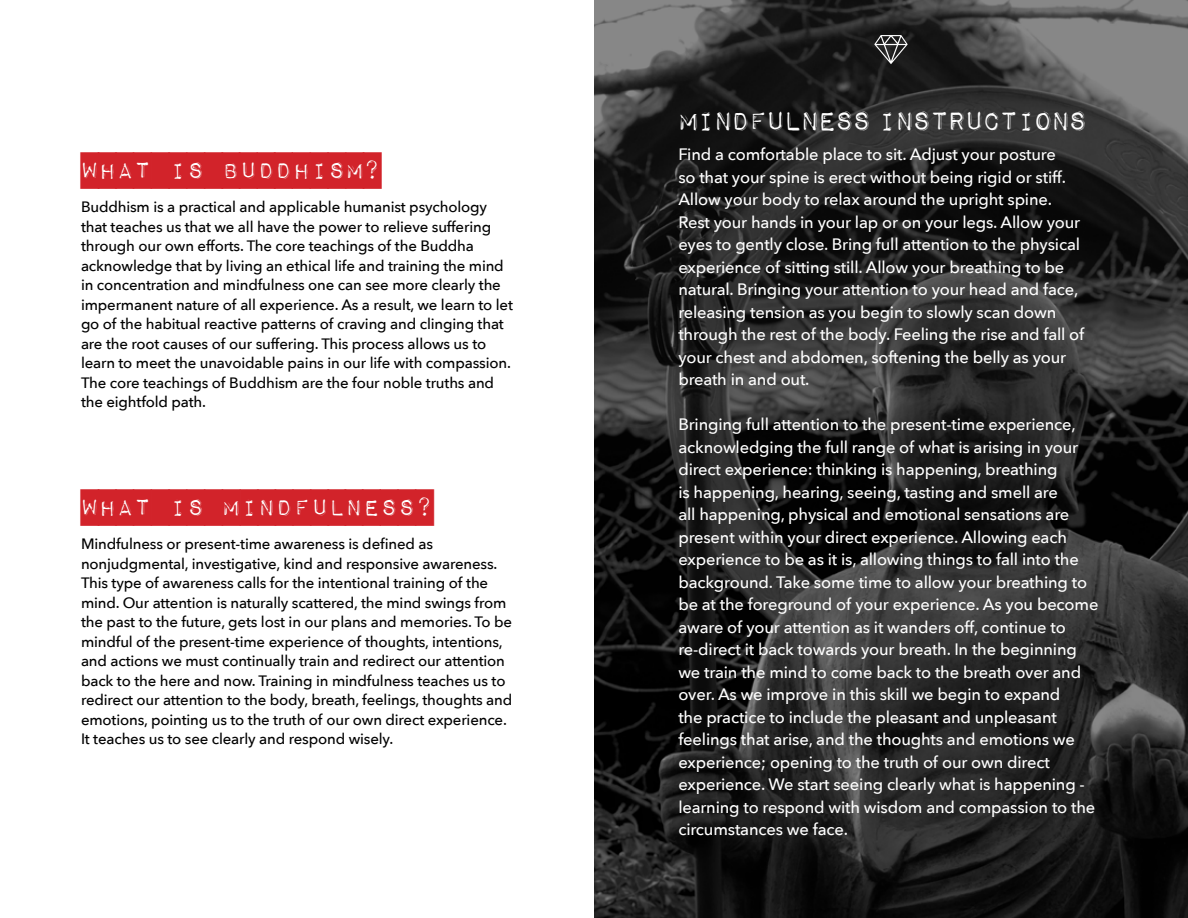
<style>
.page{position:relative;width:1188px;height:918px;background:#fff}
.page>*{position:absolute;margin:0;border:0;box-sizing:border-box;transform-origin:0 0}
.t1{font:34.5px "Impact Label Reversed";letter-spacing:-.1em;color:#fff}
.t2{font:30px "Impact Label";letter-spacing:-.01em;color:#d2232a}
.t3{font:500 16.5px/22.5px "Avenir Next";letter-spacing:-.01em;color:#fff}
.t4{font:500 15px/19.5px "Avenir Next";letter-spacing:-.01em;color:#000}
</style>
<div class="page">
<img style="left:594px;top:0;width:594px;height:918px">
<svg style="left:874px;top:35px;width:34px;height:29px"></svg>
<h2 class="t2" style="left:81px;top:152px;width:302px">WHAT IS BUDDHISM?</h2>
<p class="t4" style="left:81px;top:197px;width:434px">Buddhism is a practical and applicable humanist psychology that teaches us that we all have the power to relieve suffering through our own efforts. The core teachings of the Buddha acknowledge that by living an ethical life and training the mind in concentration and mindfulness one can see more clearly the impermanent nature of all experience. As a result, we learn to let go of the habitual reactive patterns of craving and clinging that are the root causes of our suffering. This process allows us to learn to meet the unavoidable pains in our life with compassion.<br>The core teachings of Buddhism are the four noble truths and the eightfold path.</p>
<h2 class="t2" style="left:81px;top:489px;width:354px">WHAT IS MINDFULNESS?</h2>
<p class="t4" style="left:81px;top:534px;width:433px">Mindfulness or present-time awareness is defined as nonjudgmental, investigative, kind and responsive awareness.<br>This type of awareness calls for the intentional training of the mind. Our attention is naturally scattered, the mind swings from the past to the future, gets lost in our plans and memories. To be mindful of the present-time experience of thoughts, intentions, and actions we must continually train and redirect our attention back to the here and now. Training in mindfulness teaches us to redirect our attention to the body, breath, feelings, thoughts and emotions, pointing us to the truth of our own direct experience.<br>It teaches us to see clearly and respond wisely.</p>
<h1 class="t1" style="left:678px;top:104px;width:412px">Mindfulness Instructions</h1>
<p class="t3" style="left:678px;top:143px;width:407px">Find a comfortable place to sit. Adjust your posture<br>so that your spine is erect without being rigid or stiff.<br>Allow your body to relax around the upright spine.<br>Rest your hands in your lap or on your legs. Allow your eyes to gently close. Bring full attention to the physical experience of sitting still. Allow your breathing to be natural. Bringing your attention to your head and face, releasing tension as you begin to slowly scan down through the rest of the body. Feeling the rise and fall of your chest and abdomen, softening the belly as your breath in and out.</p>
<p class="t3" style="left:678px;top:413px;width:422px">Bringing full attention to the present-time experience, acknowledging the full range of what is arising in your direct experience: thinking is happening, breathing<br>is happening, hearing, seeing, tasting and smell are<br>all happening, physical and emotional sensations are present within your direct experience. Allowing each experience to be as it is, allowing things to fall into the background. Take some time to allow your breathing to be at the foreground of your experience. As you become aware of your attention as it wanders off, continue to re-direct it back towards your breath. In the beginning we train the mind to come back to the breath over and over. As we improve in this skill we begin to expand<br>the practice to include the pleasant and unpleasant feelings that arise, and the thoughts and emotions we experience; opening to the truth of our own direct experience. We start seeing clearly what is happening - learning to respond with wisdom and compassion to the circumstances we face.</p>
</div>
